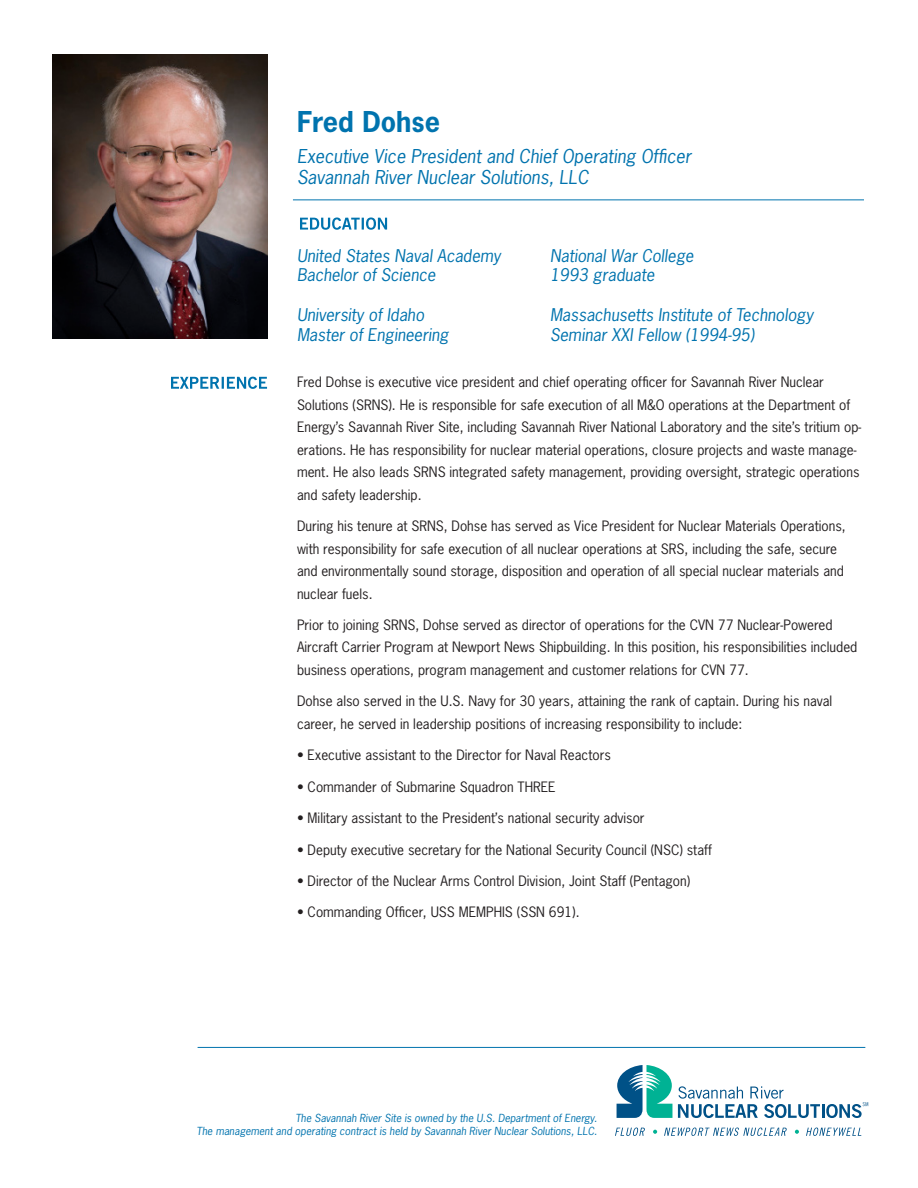
<style>
.page{position:relative;width:918px;height:1188px;background:#fff}
.page>*{position:absolute;margin:0;border:0;box-sizing:border-box;transform-origin:0 0}
.Name{font:700 27px "News Gothic Std";color:#0073ae}
.Title_text{font:italic 18px "News Gothic Std";color:#0073ae}
.Education_text{font:italic 16.5px/19.8px "News Gothic Std";color:#0073ae}
.Body_text_1{font:13.5px/22.5px "News Gothic Std";color:#231f20}
.t1{font:italic 10.5px/12.6px "News Gothic Std";color:#0073ae;text-align:right}
</style>
<div class="page">
<hr style="left:293px;top:200px;width:571px;height:1px;background:#0073ae">
<svg style="left:300px;top:217px;width:87px;height:13px"></svg>
<svg style="left:615px;top:1128px;width:30px;height:8px"></svg>
<svg style="left:653px;top:1130px;width:4px;height:4px"></svg>
<svg style="left:664px;top:1128px;width:123px;height:8px"></svg>
<svg style="left:795px;top:1130px;width:4px;height:4px"></svg>
<svg style="left:806px;top:1128px;width:55px;height:8px"></svg>
<svg style="left:617px;top:1065px;width:55px;height:53px"></svg>
<svg style="left:678px;top:1086px;width:190px;height:32px"></svg>
<hr style="left:198px;top:1047px;width:667px;height:1px;background:#0073ae">
<img style="left:53px;top:55px;width:214px;height:284px">
<svg style="left:171px;top:377px;width:96px;height:12px"></svg>
<p class="Name" style="left:297px;top:104px;width:145px">Fred Dohse</p>
<p class="Title_text" style="left:297px;top:144px;width:396px">Executive Vice President and Chief Operating Officer</p>
<p class="Title_text" style="left:297px;top:166px;width:293px">Savannah River Nuclear Solutions, LLC</p>
<p class="Education_text" style="left:550px;top:246px;width:145px">National War College<br>1993 graduate</p>
<p class="Education_text" style="left:550px;top:305px;width:265px">Massachusetts Institute of Technology</p>
<p class="Education_text" style="left:550px;top:325px;width:206px">Seminar XXI Fellow (1994-95)</p>
<p class="Body_text_1" style="left:297px;top:371px;width:566px">Fred Dohse is executive vice president and chief operating officer for Savannah River Nuclear Solutions (SRNS). He is responsible for safe execution of all M&amp;O operations at the Department of Energy’s Savannah River Site, including Savannah River National Laboratory and the site’s tritium op&shy;erations. He has responsibility for nuclear material operations, closure projects and waste manage&shy;ment. He also leads SRNS integrated safety management, providing oversight, strategic operations and safety leadership.</p>
<p class="Body_text_1" style="left:297px;top:515px;width:550px">During his tenure at SRNS, Dohse has served as Vice President for Nuclear Materials Operations, with responsibility for safe execution of all nuclear operations at SRS, including the safe, secure and environmentally sound storage, disposition and operation of all special nuclear materials and nuclear fuels.</p>
<p class="Body_text_1" style="left:297px;top:614px;width:562px">Prior to joining SRNS, Dohse served as director of operations for the CVN 77 Nuclear-Powered<br>Aircraft Carrier Program at Newport News Shipbuilding. In this position, his responsibilities included business operations, program management and customer relations for CVN 77.</p>
<p class="Body_text_1" style="left:297px;top:690px;width:537px">Dohse also served in the U.S. Navy for 30 years, attaining the rank of captain. During his naval career, he served in leadership positions of increasing responsibility to include:</p>
<p class="Body_text_1" style="left:297px;top:744px;width:315px">• Executive assistant to the Director for Naval Reactors</p>
<p class="Body_text_1" style="left:297px;top:775px;width:260px">• Commander of Submarine Squadron THREE</p>
<p class="Body_text_1" style="left:297px;top:807px;width:349px">• Military assistant to the President’s national security advisor</p>
<p class="Body_text_1" style="left:297px;top:838px;width:417px">• Deputy executive secretary for the National Security Council (NSC) staff</p>
<p class="Body_text_1" style="left:297px;top:869px;width:395px">• Director of the Nuclear Arms Control Division, Joint Staff (Pentagon)</p>
<p class="Body_text_1" style="left:297px;top:901px;width:284px">• Commanding Officer, USS MEMPHIS (SSN 691).</p>
<p class="Education_text" style="left:297px;top:246px;width:205px">United States Naval Academy</p>
<p class="Education_text" style="left:297px;top:266px;width:140px">Bachelor of Science</p>
<p class="Education_text" style="left:297px;top:305px;width:129px">University of Idaho</p>
<p class="Education_text" style="left:297px;top:325px;width:153px">Master of Engineering</p>
<p class="t1" style="left:197px;top:1112px;width:402px">The Savannah River Site is owned by the U.S. Department of Energy.<br>The management and operating contract is held by Savannah River Nuclear Solutions, LLC.</p>
</div>
